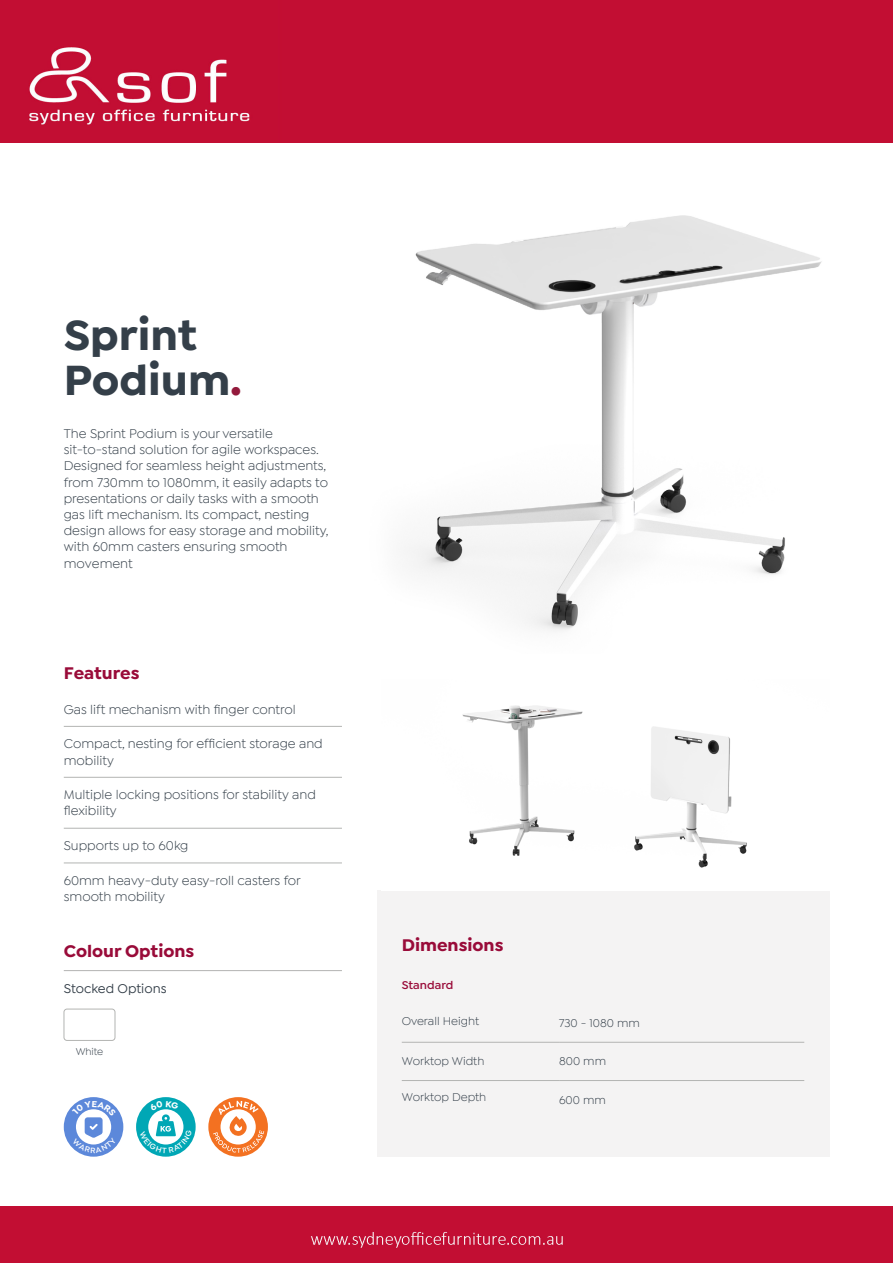
<style>
.page{position:relative;width:893px;height:1263px;background:#fff}
.page>*{position:absolute;margin:0;border:0;box-sizing:border-box;transform-origin:0 0}
.t1{font:700 45px/45px "Isidora Sans";color:#343f49}
.t2{font:700 18px "Isidora Sans";color:#990b39}
.t3{font:13.5px/16.2px "Isidora Sans";color:#343f49}
.t4{font:500 13.5px "Isidora Sans";color:#343f49}
.t5{font:12px "Isidora Sans";color:#343f49}
.t6{font:600 12px "Isidora Sans";color:#990b39}
.t7{font:10.5px "Isidora Sans";letter-spacing:-.015em;color:#343f49}
.s1{color:#931a3c}
</style>
<div class="page">
<div style="left:377px;top:890px;width:452px;height:267px;background:#f4f3f3"></div>
<img style="left:407px;top:216px;width:415px;height:415px">
<hr style="left:64px;top:777px;width:278px;height:1px;background:#b3b4b2">
<hr style="left:64px;top:726px;width:278px;height:1px;background:#b3b4b2">
<hr style="left:64px;top:828px;width:278px;height:1px;background:#b3b4b2">
<hr style="left:64px;top:863px;width:278px;height:1px;background:#b3b4b2">
<hr style="left:64px;top:970px;width:278px;height:1px;background:#b3b4b2">
<div style="left:64px;top:1009px;width:51px;height:31px;border:1px solid #b3b4b2;border-radius:3px"></div>
<hr style="left:402px;top:1042px;width:157px;height:1px;background:#b3b4b2">
<hr style="left:559px;top:1042px;width:245px;height:1px;background:#b3b4b2">
<hr style="left:402px;top:1080px;width:157px;height:1px;background:#b3b4b2">
<hr style="left:559px;top:1080px;width:245px;height:1px;background:#b3b4b2">
<svg style="left:208px;top:1097px;width:60px;height:60px"></svg>
<img style="left:462px;top:705px;width:285px;height:163px">
<div style="left:0;top:0;width:893px;height:142px;background:#c20e33"></div>
<div style="left:0;top:1207px;width:893px;height:56px;background:#c20e33"></div>
<svg style="left:136px;top:1097px;width:60px;height:60px"></svg>
<svg style="left:64px;top:1097px;width:59px;height:60px"></svg>
<h1 class="t1" style="left:64px;top:312px;width:180px">Sprint<br>Podium<span class="s1">.</span></h1>
<p class="t3" style="left:64px;top:425px;width:266px">The Sprint Podium is your versatile sit-to-stand solution for agile workspaces.<br>Designed for seamless height adjustments, from 730mm to 1080mm, it easily adapts to presentations or daily tasks with a smooth gas lift mechanism. Its compact, nesting design allows for easy storage and mobility, with 60mm casters ensuring smooth movement</p>
<h2 class="t2" style="left:64px;top:662px;width:77px">Features</h2>
<p class="t3" style="left:64px;top:701px;width:233px">Gas lift mechanism with finger control</p>
<p class="t3" style="left:64px;top:736px;width:261px">Compact, nesting for efficient storage and mobility</p>
<p class="t3" style="left:64px;top:787px;width:254px">Multiple locking positions for stability and flexibility</p>
<p class="t3" style="left:64px;top:837px;width:126px">Supports up to 60kg</p>
<p class="t3" style="left:64px;top:872px;width:239px">60mm heavy-duty easy-roll casters for smooth mobility</p>
<h2 class="t2" style="left:64px;top:940px;width:132px">Colour Options</h2>
<p class="t4" style="left:64px;top:980px;width:104px">Stocked Options</p>
<p class="t7" style="left:76px;top:1045px;width:29px">White</p>
<h2 class="t2" style="left:402px;top:934px;width:103px">Dimensions</h2>
<p class="t6" style="left:402px;top:978px;width:53px">Standard</p>
<p class="t5" style="left:402px;top:1014px;width:79px">Overall Height</p>
<p class="t5" style="left:559px;top:1016px;width:82px">730 - 1080 mm</p>
<p class="t5" style="left:402px;top:1055px;width:84px">Worktop Width</p>
<p class="t5" style="left:559px;top:1055px;width:48px">800 mm</p>
<p class="t5" style="left:402px;top:1091px;width:86px">Worktop Depth</p>
<p class="t5" style="left:559px;top:1093px;width:48px">600 mm</p>
</div>
